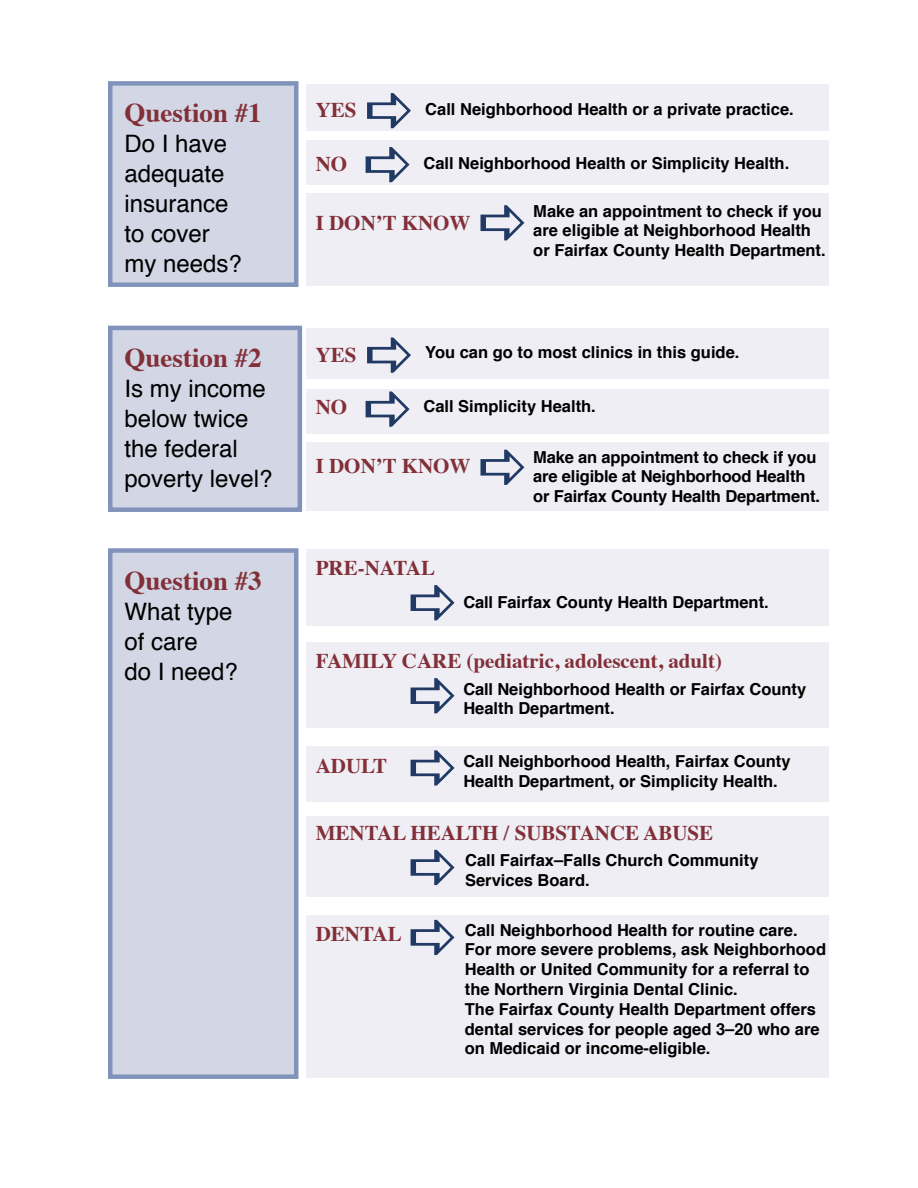
<style>
.page{position:relative;width:918px;height:1188px;background:#fff}
.page>*{position:absolute;margin:0;border:0;box-sizing:border-box;transform-origin:0 0}
.t1{font:700 27px "Times";color:#822f38}
.t2{font:24px/30px "Helvetica";color:#000}
.t3{font:700 21px "Times";color:#822f38}
.t4{font:700 16.5px/19.8px "Helvetica";color:#000}
</style>
<div class="page">
<div style="left:306px;top:140px;width:523px;height:45px;background:#eeeef4"></div>
<div style="left:306px;top:194px;width:523px;height:92px;background:#eeeef4"></div>
<div style="left:306px;top:85px;width:523px;height:46px;background:#eeeef4"></div>
<div style="left:110px;top:83px;width:186px;height:202px;background:#d3d7e5"></div>
<div style="left:108px;top:81px;width:190px;height:206px;border:4px solid #8193ba"></div>
<div style="left:306px;top:389px;width:523px;height:45px;background:#eeeef4"></div>
<div style="left:306px;top:443px;width:523px;height:68px;background:#eeeef4"></div>
<div style="left:306px;top:328px;width:523px;height:51px;background:#eeeef4"></div>
<div style="left:110px;top:328px;width:190px;height:182px;background:#d3d7e5"></div>
<div style="left:108px;top:326px;width:194px;height:186px;border:4px solid #8193ba"></div>
<div style="left:306px;top:816px;width:523px;height:81px;background:#eeeef4"></div>
<div style="left:306px;top:915px;width:523px;height:163px;background:#eeeef4"></div>
<div style="left:110px;top:550px;width:186px;height:527px;background:#d3d7e5"></div>
<div style="left:108px;top:548px;width:190px;height:531px;border:4px solid #8193ba"></div>
<div style="left:306px;top:643px;width:523px;height:85px;background:#eeeef4"></div>
<div style="left:306px;top:550px;width:523px;height:76px;background:#eeeef4"></div>
<div style="left:306px;top:746px;width:523px;height:55px;background:#eeeef4"></div>
<h1 class="t1" style="left:124px;top:87px;width:139px">Question #1</h1>
<h2 class="t2" style="left:124px;top:130px;width:119px">Do I have adequate insurance to cover my needs?</h2>
<h1 class="t1" style="left:124px;top:332px;width:139px">Question #2</h1>
<h2 class="t2" style="left:124px;top:374px;width:150px">Is my income below twice the federal poverty level?</h2>
<h1 class="t1" style="left:124px;top:555px;width:139px">Question #3</h1>
<h2 class="t2" style="left:124px;top:597px;width:115px">What type of care<br>do I need?</h2>
<p class="t3" style="left:316px;top:90px;width:42px">YES</p>
<p class="t3" style="left:316px;top:144px;width:33px">NO</p>
<p class="t4" style="left:425px;top:100px;width:370px">Call Neighborhood Health or a private practice.</p>
<p class="t4" style="left:423px;top:154px;width:367px">Call Neighborhood Health or Simplicity Health.</p>
<p class="t4" style="left:533px;top:201px;width:294px">Make an appointment to check if you are eligible at Neighborhood Health or Fairfax County Health Department.</p>
<p class="t3" style="left:316px;top:202px;width:156px">I DON’T KNOW</p>
<p class="t4" style="left:425px;top:343px;width:316px">You can go to most clinics in this guide.</p>
<p class="t4" style="left:423px;top:397px;width:174px">Call Simplicity Health.</p>
<p class="t4" style="left:533px;top:447px;width:288px">Make an appointment to check if you are eligible at Neighborhood Health or Fairfax County Health Department.</p>
<p class="t3" style="left:316px;top:334px;width:42px">YES</p>
<p class="t3" style="left:316px;top:387px;width:33px">NO</p>
<p class="t3" style="left:316px;top:445px;width:156px">I DON’T KNOW</p>
<p class="t3" style="left:316px;top:547px;width:121px">pre -natal</p>
<p class="t4" style="left:463px;top:592px;width:307px">Call Fairfax County Health Department.</p>
<p class="t3" style="left:316px;top:640px;width:408px">Family CARE (pediatric, adolescent, adult)</p>
<p class="t4" style="left:463px;top:679px;width:344px">Call Neighborhood Health or Fairfax County<br>Health Department.</p>
<p class="t3" style="left:316px;top:746px;width:73px">ADULT</p>
<p class="t4" style="left:463px;top:751px;width:329px">Call Neighborhood Health, Fairfax County<br>Health Department, or Simplicity Health.</p>
<p class="t3" style="left:316px;top:813px;width:399px">MENTAL HEALTH / SUBSTANCE ABUSE</p>
<p class="t4" style="left:465px;top:851px;width:295px">Call Fairfax–Falls Church Community<br>Services Board.</p>
<p class="t3" style="left:316px;top:914px;width:72px">DENTAL</p>
<p class="t4" style="left:465px;top:920px;width:363px">Call Neighborhood Health for routine care.<br>For more severe problems, ask Neighborhood Health or United Community for a referral to the Northern Virginia Dental Clinic.<br>The Fairfax County Health Department offers dental services for people aged 3–20 who are on Medicaid or income-eligible.</p>
</div>
